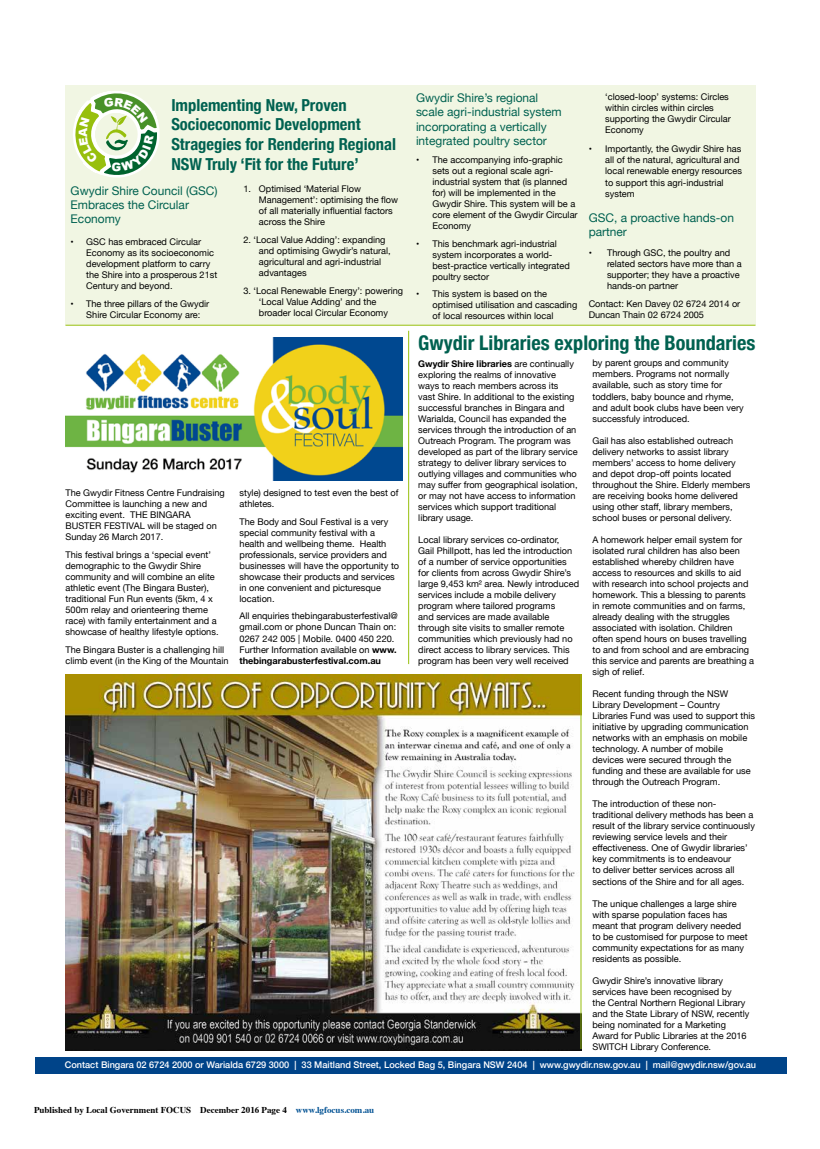
<style>
.page{position:relative;width:820px;height:1149px;background:#fff}
.page>*{position:absolute;margin:0;border:0;box-sizing:border-box;transform-origin:0 0}
.t1{font:700 condensed 20.2px "Helvetica Neue";color:#006150}
.t2{font:700 condensed 16.5px/19.8px "Helvetica Neue";color:#006150}
.t3{font:11.9px/14.3px "Helvetica Neue";color:#006150}
.t4{font:9.2px/11px "Helvetica Neue";color:#000}
.t5{font:500 9.2px "Helvetica Neue";color:#fff}
.t6{font:700 9px "Times";color:#000}
.s1{font-weight:700}
.s2{color:#005193}
</style>
<div class="page">
<div style="left:35px;top:1056px;width:751px;height:17px;background:#004489"></div>
<div style="left:65px;top:86px;width:690px;height:239px;background:#f1f6e3"></div>
<img style="left:65px;top:337px;width:337px;height:143px">
<svg style="left:87px;top:325px;width:183px;height:80px"></svg>
<hr style="left:65px;top:324px;width:690px;height:1px;background:#97bf0d">
<img style="left:65px;top:674px;width:516px;height:375px">
<hr style="left:408px;top:331px;width:1px;height:333px;background:#97bf0d">
<hr style="left:580px;top:673px;width:1px;height:375px;background:#97bf0d">
<svg style="left:65px;top:85px;width:96px;height:93px"></svg>
<h2 class="t2" style="left:171px;top:94px;width:226px">Implementing New, Proven<br>Socioeconomic Development<br>Stragegies for Rendering Regional<br>NSW Truly ‘Fit for the Future’</h2>
<p class="t3" style="left:71px;top:184px;width:148px">Gwydir Shire Council (GSC)<br>Embraces the Circular<br>Economy</p>
<p class="t4" style="left:86px;top:237px;width:132px;text-indent:-16px">• GSC has embraced Circular<br>Economy as its socioeconomic development platform to carry the Shire into a prosperous 21st<br>Century and beyond.</p>
<p class="t4" style="left:86px;top:299px;width:124px;text-indent:-16px">• The three pillars of the Gwydir<br>Shire Circular Economy are:</p>
<p class="t4" style="left:259px;top:184px;width:141px;text-indent:-16px">1. Optimised ‘Material Flow<br>Management’: optimising the flow of all materially influential factors across the Shire</p>
<p class="t4" style="left:259px;top:235px;width:133px;text-indent:-16px">2. ‘Local Value Adding’: expanding and optimising Gwydir’s natural, agricultural and agri-industrial advantages</p>
<p class="t4" style="left:259px;top:285px;width:146px;text-indent:-16px">3. ‘Local Renewable Energy’: powering ‘Local Value Adding’ and the broader local Circular Economy</p>
<p class="t3" style="left:416px;top:91px;width:147px">Gwydir Shire’s regional scale agri-industrial system incorporating a vertically integrated poultry sector</p>
<p class="t4" style="left:432px;top:154px;width:146px;text-indent:-17px">• The accompanying info-graphic sets out a regional scale agri&shy;industrial system that (is planned for) will be implemented in the<br>Gwydir Shire. This system will be a core element of the Gwydir Circular<br>Economy</p>
<p class="t4" style="left:432px;top:238px;width:139px;text-indent:-17px">• This benchmark agri-industrial system incorporates a world&shy;best-practice vertically integrated poultry sector</p>
<p class="t4" style="left:432px;top:289px;width:146px;text-indent:-17px">• This system is based on the optimised utilisation and cascading of local resources within local</p>
<p class="t4" style="left:605px;top:91px;width:127px">‘closed-loop’ systems: Circles within circles within circles supporting the Gwydir Circular<br>Economy</p>
<p class="t4" style="left:605px;top:144px;width:138px;text-indent:-17px">• Importantly, the Gwydir Shire has all of the natural, agricultural and local renewable energy resources to support this agri-industrial system</p>
<p class="t3" style="left:588px;top:211px;width:147px">GSC, a proactive hands-on partner</p>
<p class="t4" style="left:606px;top:248px;width:136px;text-indent:-18px">• Through GSC, the poultry and related sectors have more than a supporter; they have a proactive hands-on partner</p>
<p class="t4" style="left:588px;top:298px;width:153px">Contact: Ken Davey 02 6724 2014 or<br>Duncan Thain 02 6724 2005</p>
<h1 class="t1" style="left:418px;top:326px;width:338px">Gwydir Libraries exploring the Boundaries</h1>
<p class="t4" style="left:418px;top:358px;width:161px"><span class="s1">Gwydir Shire libraries</span> are continually exploring the realms of innovative ways to reach members across its vast Shire. In additional to the existing successful branches in Bingara and Warialda, Council has expanded the services through the introduction of an Outreach Program. The program was developed as part of the library service strategy to deliver library services to outlying villages and communities who may suffer from geographical isolation, or may not have access to information services which support traditional library usage.</p>
<p class="t4" style="left:418px;top:534px;width:162px">Local library services co-ordinator,<br>Gail Phillpott, has led the introduction of a number of service opportunities for clients from across Gwydir Shire’s large 9,453 km² area. Newly introduced services include a mobile delivery program where tailored programs<br>and services are made available through site visits to smaller remote communities which previously had no direct access to library services. This program has been very well received</p>
<p class="t4" style="left:592px;top:358px;width:153px">by parent groups and community members. Programs not normally available, such as story time for toddlers, baby bounce and rhyme, and adult book clubs have been very successfuly introduced.</p>
<p class="t4" style="left:592px;top:435px;width:159px">Gail has also established outreach delivery networks to assist library members’ access to home delivery and depot drop-off points located throughout the Shire. Elderly members are receiving books home delivered using other staff, library members, school buses or personal delivery.</p>
<p class="t4" style="left:592px;top:534px;width:163px">A homework helper email system for isolated rural children has also been established whereby children have access to resources and skills to aid with research into school projects and homework. This a blessing to parents in remote communities and on farms, already dealing with the struggles associated with isolation. Children often spend hours on buses travelling to and from school and are embracing this service and parents are breathing a sigh of relief.</p>
<p class="t4" style="left:592px;top:688px;width:164px">Recent funding through the NSW Library Development – Country Libraries Fund was used to support this initiative by upgrading communication networks with an emphasis on mobile technology. A number of mobile devices were secured through the funding and these are available for use through the Outreach Program.</p>
<p class="t4" style="left:592px;top:798px;width:164px">The introduction of these non&shy;traditional delivery methods has been a result of the library service continuously reviewing service levels and their effectiveness. One of Gwydir libraries’ key commitments is to endeavour<br>to deliver better services across all sections of the Shire and for all ages.</p>
<p class="t4" style="left:592px;top:898px;width:157px">The unique challenges a large shire with sparse population faces has meant that program delivery needed to be customised for purpose to meet community expectations for as many residents as possible.</p>
<p class="t4" style="left:592px;top:975px;width:158px">Gwydir Shire’s innovative library services have been recognised by<br>the Central Northern Regional Library and the State Library of NSW, recently being nominated for a Marketing Award for Public Libraries at the 2016<br>SWITCH Library Conference.</p>
<p class="t5" style="left:65px;top:1057px;width:692px">Contact Bingara 02 6724 2000 or Warialda 6729 3000 | 33 Maitland Street, Locked Bag 5, Bingara NSW 2404 | www.gwydir.nsw.gov.au | mail@gwydir.nsw/gov.au</p>
<p class="t4" style="left:65px;top:487px;width:161px">The Gwydir Fitness Centre Fundraising<br>Committee is launching a new and exciting event. THE BINGARA<br>BUSTER FESTIVAL will be staged on<br>Sunday 26 March 2017.</p>
<p class="t4" style="left:65px;top:549px;width:154px">This festival brings a ‘special event’ demographic to the Gwydir Shire community and will combine an elite athletic event (The Bingara Buster), traditional Fun Run events (5km, 4 x 500m relay and orienteering theme race) with family entertainment and a showcase of healthy lifestyle options.</p>
<p class="t4" style="left:65px;top:644px;width:164px">The Bingara Buster is a challenging hill climb event (in the King of the Mountain</p>
<p class="t4" style="left:239px;top:487px;width:160px">style) designed to test even the best of athletes.</p>
<p class="t4" style="left:239px;top:516px;width:161px">The Body and Soul Festival is a very special community festival with a health and wellbeing theme. Health professionals, service providers and businesses will have the opportunity to showcase their products and services in one convenient and picturesque location.</p>
<p class="t4" style="left:239px;top:611px;width:160px">All enquiries thebingarabusterfestival@ gmail.com or phone Duncan Thain on:<br>0267 242 005 | Mobile. 0400 450 220.<br>Further Information available on <span class="s1">www. thebingarabusterfestival.com.au</span></p>
<p class="t6" style="left:34px;top:1101px;width:341px">Published by Local Government FOCUS December 2016 Page 4 <span class="s2">www.lgfocus.com.au</span></p>
</div>
